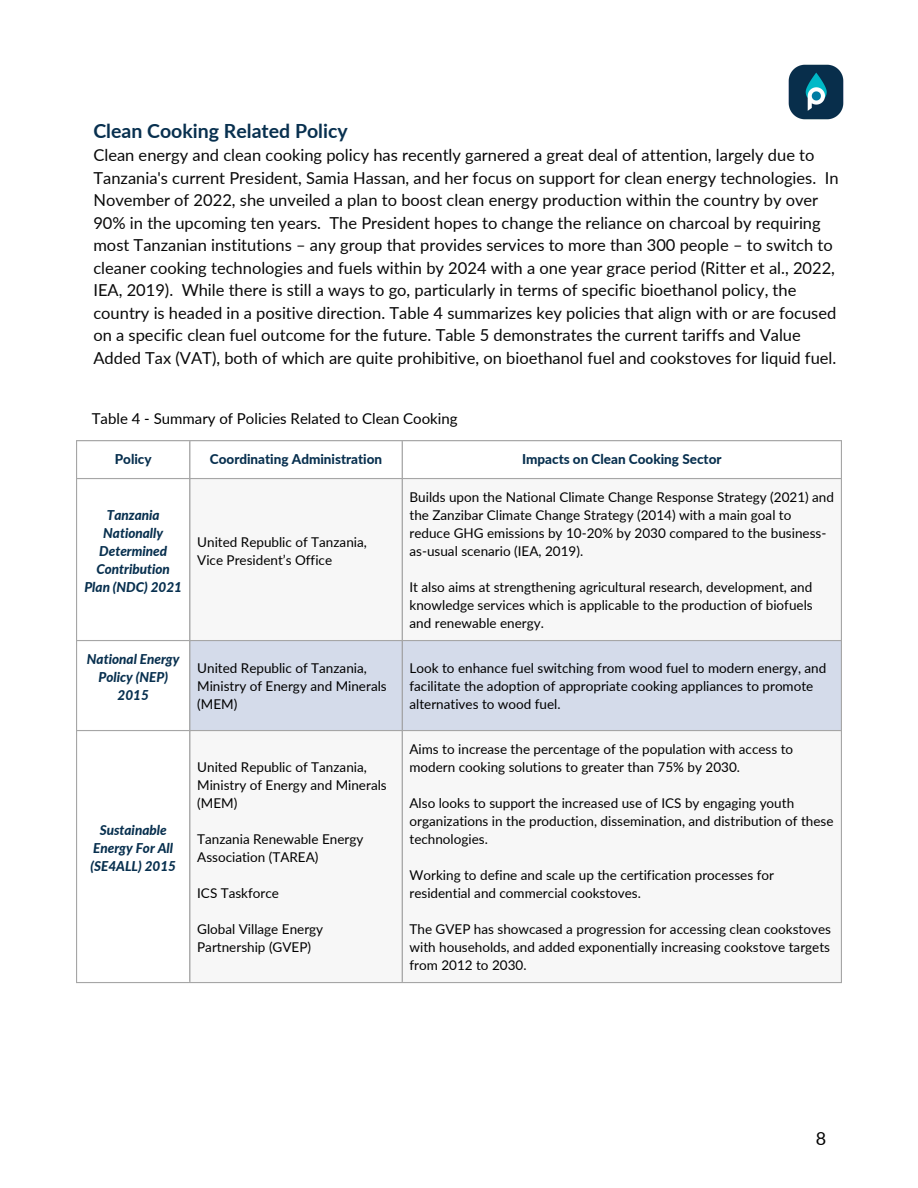
<style>
.page{position:relative;width:918px;height:1188px;background:#fff}
.page>*{position:absolute;margin:0;border:0;box-sizing:border-box;transform-origin:0 0}
.t1{font:700 19.5px "Lato";color:#08304f}
.t2{font:18px "Lato";color:#000}
.t3{font:16.5px/22.5px "Lato";color:#090909}
.t4{font:15px "Lato";color:#000}
.t5{font:13.5px/18px "Lato";color:#000}
.t6{font:italic 800 13.5px/18px "Lato";color:#08304f;text-align:center}
.t7{font:800 13.5px "Lato";color:#08304f}
</style>
<div class="page">
<img style="left:788px;top:64px;width:56px;height:56px">
<svg style="left:190px;top:479px;width:651px;height:503px"></svg>
<div style="left:190px;top:641px;width:651px;height:89px;background:#d4dbea"></div>
<hr style="left:76px;top:441px;width:1px;height:541px;background:#a6a6a6">
<hr style="left:189px;top:441px;width:1px;height:541px;background:#a6a6a6">
<hr style="left:402px;top:441px;width:1px;height:541px;background:#a6a6a6">
<hr style="left:841px;top:441px;width:1px;height:541px;background:#a6a6a6">
<hr style="left:76px;top:440px;width:766px;height:1px;background:#a6a6a6">
<hr style="left:76px;top:478px;width:766px;height:1px;background:#a6a6a6">
<hr style="left:76px;top:640px;width:766px;height:1px;background:#a6a6a6">
<hr style="left:76px;top:730px;width:766px;height:1px;background:#a6a6a6">
<hr style="left:76px;top:982px;width:766px;height:1px;background:#a6a6a6">
<h1 class="t1" style="left:93px;top:119px;width:256px">Clean Cooking Related Policy</h1>
<p class="t3" style="left:93px;top:143px;width:747px">Clean energy and clean cooking policy has recently garnered a great deal of attention, largely due to Tanzania's current President, Samia Hassan, and her focus on support for clean energy technologies. In November of 2022, she unveiled a plan to boost clean energy production within the country by over 90% in the upcoming ten years. The President hopes to change the reliance on charcoal by requiring most Tanzanian institutions – any group that provides services to more than 300 people – to switch to cleaner cooking technologies and fuels within by 2024 with a one year grace period (Ritter et al., 2022, IEA, 2019). While there is still a ways to go, particularly in terms of specific bioethanol policy, the country is headed in a positive direction. Table 4 summarizes key policies that align with or are focused on a specific clean fuel outcome for the future. Table 5 demonstrates the current tariffs and Value Added Tax (VAT), both of which are quite prohibitive, on bioethanol fuel and cookstoves for liquid fuel.</p>
<p class="t4" style="left:92px;top:409px;width:367px">Table 4 - Summary of Policies Related to Clean Cooking</p>
<p class="t7" style="left:115px;top:450px;width:38px">Policy</p>
<p class="t7" style="left:210px;top:450px;width:174px">Coordinating Administration</p>
<p class="t7" style="left:522px;top:450px;width:201px">Impacts on Clean Cooking Sector</p>
<p class="t6" style="left:84px;top:505px;width:99px">Tanzania<br>Nationally<br>Determined<br>Contribution<br>Plan (NDC) 2021</p>
<p class="t5" style="left:197px;top:532px;width:171px">United Republic of Tanzania,<br>Vice President’s Office</p>
<p class="t5" style="left:410px;top:487px;width:426px">Builds upon the National Climate Change Response Strategy (2021) and the Zanzibar Climate Change Strategy (2014) with a main goal to reduce GHG emissions by 10-20% by 2030 compared to the business&shy;as-usual scenario (IEA, 2019).</p>
<p class="t5" style="left:410px;top:577px;width:405px;text-align:justify">It also aims at strengthening agricultural research, development, and knowledge services which is applicable to the production of biofuels and renewable energy.</p>
<p class="t6" style="left:87px;top:649px;width:94px">National Energy<br>Policy (NEP)<br>2015</p>
<p class="t5" style="left:197px;top:658px;width:191px">United Republic of Tanzania,<br>Ministry of Energy and Minerals (MEM)</p>
<p class="t5" style="left:410px;top:658px;width:418px">Look to enhance fuel switching from wood fuel to modern energy, and facilitate the adoption of appropriate cooking appliances to promote alternatives to wood fuel.</p>
<p class="t6" style="left:90px;top:820px;width:87px">Sustainable<br>Energy For All (SE4ALL) 2015</p>
<p class="t5" style="left:197px;top:757px;width:191px">United Republic of Tanzania,<br>Ministry of Energy and Minerals (MEM)</p>
<p class="t5" style="left:197px;top:829px;width:168px">Tanzania Renewable Energy<br>Association (TAREA)</p>
<p class="t5" style="left:197px;top:883px;width:83px">ICS Taskforce</p>
<p class="t5" style="left:197px;top:919px;width:128px">Global Village Energy<br>Partnership (GVEP)</p>
<p class="t5" style="left:410px;top:739px;width:385px">Aims to increase the percentage of the population with access to modern cooking solutions to greater than 75% by 2030.</p>
<p class="t5" style="left:410px;top:793px;width:426px">Also looks to support the increased use of ICS by engaging youth organizations in the production, dissemination, and distribution of these technologies.</p>
<p class="t5" style="left:410px;top:865px;width:366px">Working to define and scale up the certification processes for residential and commercial cookstoves.</p>
<p class="t5" style="left:410px;top:919px;width:423px;text-align:justify">The GVEP has showcased a progression for accessing clean cookstoves with households, and added exponentially increasing cookstove targets from 2012 to 2030.</p>
<h2 class="t2" style="left:816px;top:1128px;width:12px">8</h2>
</div>
